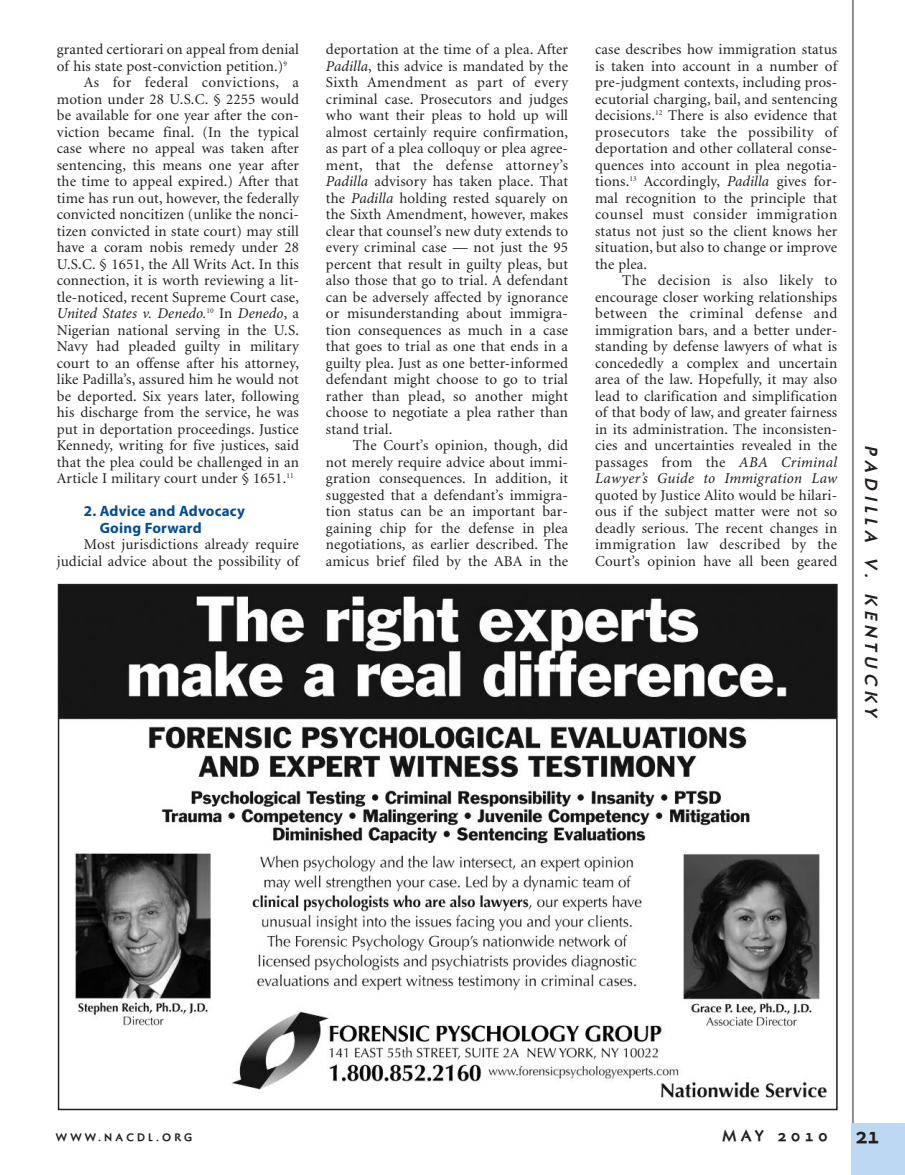
<style>
.page{position:relative;width:905px;height:1175px;background:#fff}
.page>*{position:absolute;margin:0;border:0;box-sizing:border-box;transform-origin:0 0}
.t1{font:700 21px "Naniara";color:#231f20;scale:.95 1}
.t2{font:italic 700 16.5px "Naniara";letter-spacing:.3em;color:#231f20}
.t3{font:15px/16.5px "Minion";letter-spacing:.01em;color:#231f20;text-align:justify}
.t4{font:italic 15px "Minion Pro";letter-spacing:.01em;color:#231f20}
.t5{font:700 15px/16.5px "Myriad Pro";letter-spacing:.01em;color:#014d95}
.t6{font:700 15px "Naniara";letter-spacing:.3em;color:#231f20}
.t7{font:700 10.5px "Naniara";letter-spacing:.3em;color:#231f20}
.s1{font-family:"Minion";font-style:normal}
.s2{font-family:"Minion Pro";font-style:italic}
</style>
<div class="page">
<svg style="left:852px;top:0;width:2px;height:1123px;background:#908e8e"></svg>
<div style="left:851px;top:1123px;width:53px;height:51px;background:#bcd9f1"></div>
<img style="left:61px;top:587px;width:773px;height:513px">
<p class="t3" style="left:57px;top:42px;width:244px">granted certiorari on appeal from denial</p>
<p class="t3" style="left:57px;top:59px;width:232px">of his state post-conviction petition.)<sup>9</sup></p>
<p class="t3" style="left:84px;top:75px;width:217px">As for federal convictions, a</p>
<p class="t3" style="left:57px;top:92px;width:244px">motion under 28 U.S.C. § 2255 would</p>
<p class="t3" style="left:57px;top:108px;width:244px">be available for one year after the con-</p>
<p class="t3" style="left:57px;top:125px;width:243px">viction became final. (In the typical</p>
<p class="t3" style="left:57px;top:141px;width:244px">case where no appeal was taken after</p>
<p class="t3" style="left:57px;top:158px;width:244px">sentencing, this means one year after</p>
<p class="t3" style="left:57px;top:174px;width:243px">the time to appeal expired.) After that</p>
<p class="t3" style="left:57px;top:191px;width:244px">time has run out, however, the federally</p>
<p class="t3" style="left:57px;top:207px;width:244px">convicted noncitizen (unlike the nonci-</p>
<p class="t3" style="left:57px;top:224px;width:244px">tizen convicted in state court) may still</p>
<p class="t3" style="left:57px;top:240px;width:244px">have a coram nobis remedy under 28</p>
<p class="t3" style="left:57px;top:257px;width:243px">U.S.C. § 1651, the All Writs Act. In this</p>
<p class="t3" style="left:57px;top:273px;width:244px">connection, it is worth reviewing a lit-</p>
<p class="t3" style="left:57px;top:290px;width:244px">tle-noticed, recent Supreme Court case,</p>
<p class="t4" style="left:57px;top:307px;width:244px">United States v. Denedo.<sup>10</sup> <span class="s1">In</span> Denedo<span class="s1">, a</span></p>
<p class="t3" style="left:57px;top:323px;width:244px">Nigerian national serving in the U.S.<br>Navy had pleaded guilty in military court to an offense after his attorney, like Padilla’s, assured him he would not be deported. Six years later, following his discharge from the service, he was put in deportation proceedings. Justice Kennedy, writing for five justices, said that the plea could be challenged in an Article I military court under § 1651.<sup>11</sup></p>
<p class="t5" style="left:100px;top:504px;width:147px;text-indent:-16px">2. Advice and Advocacy<br>Going Forward</p>
<p class="t3" style="left:57px;top:537px;width:244px;text-align:right">Most jurisdictions already require judicial advice about the possibility of</p>
<p class="t3" style="left:326px;top:42px;width:244px">deportation at the time of a plea. After <span class="s2">Padilla</span>, this advice is mandated by the Sixth Amendment as part of every criminal case. Prosecutors and judges who want their pleas to hold up will almost certainly require confirmation, as part of a plea colloquy or plea agree&shy;ment, that the defense attorney’s <span class="s2">Padilla</span> advisory has taken place. That the <span class="s2">Padilla</span> holding rested squarely on the Sixth Amendment, however, makes clear that counsel’s new duty extends to every criminal case — not just the 95 percent that result in guilty pleas, but also those that go to trial. A defendant can be adversely affected by ignorance or misunderstanding about immigra&shy;tion consequences as much in a case that goes to trial as one that ends in a guilty plea. Just as one better-informed defendant might choose to go to trial rather than plead, so another might choose to negotiate a plea rather than stand trial.</p>
<p class="t3" style="left:326px;top:438px;width:244px;text-indent:27px">The Court’s opinion, though, did not merely require advice about immi&shy;gration consequences. In addition, it suggested that a defendant’s immigra&shy;tion status can be an important bar&shy;gaining chip for the defense in plea negotiations, as earlier described. The amicus brief filed by the ABA in the</p>
<p class="t3" style="left:595px;top:42px;width:244px">case describes how immigration status is taken into account in a number of pre-judgment contexts, including pros&shy;ecutorial charging, bail, and sentencing decisions.<sup>12</sup> There is also evidence that prosecutors take the possibility of deportation and other collateral conse&shy;quences into account in plea negotia&shy;tions.<sup>13</sup> Accordingly, <span class="s2">Padilla</span> gives for&shy;mal recognition to the principle that counsel must consider immigration status not just so the client knows her situation, but also to change or improve the plea.</p>
<p class="t3" style="left:595px;top:273px;width:244px;text-indent:27px">The decision is also likely to encourage closer working relationships between the criminal defense and immigration bars, and a better under&shy;standing by defense lawyers of what is concededly a complex and uncertain area of the law. Hopefully, it may also lead to clarification and simplification of that body of law, and greater fairness in its administration. The inconsisten&shy;cies and uncertainties revealed in the passages from the <span class="s2">ABA Criminal</span></p>
<p class="t4" style="left:595px;top:472px;width:244px">Lawyer’s Guide to Immigration Law</p>
<p class="t3" style="left:595px;top:488px;width:244px">quoted by Justice Alito would be hilari&shy;ous if the subject matter were not so deadly serious. The recent changes in immigration law described by the Court’s opinion have all been geared</p>
<p class="t2" style="left:877px;top:445px;width:272px;rotate:90deg">PADILLA V. KENTUCKY</p>
<p class="t7" style="left:56px;top:1133px;width:138px">WWW.NACDL.ORG</p>
<p class="t6" style="left:722px;top:1129px;width:107px">MAY 2010</p>
<h1 class="t1" style="left:855px;top:1128px;width:27px">21</h1>
</div>
